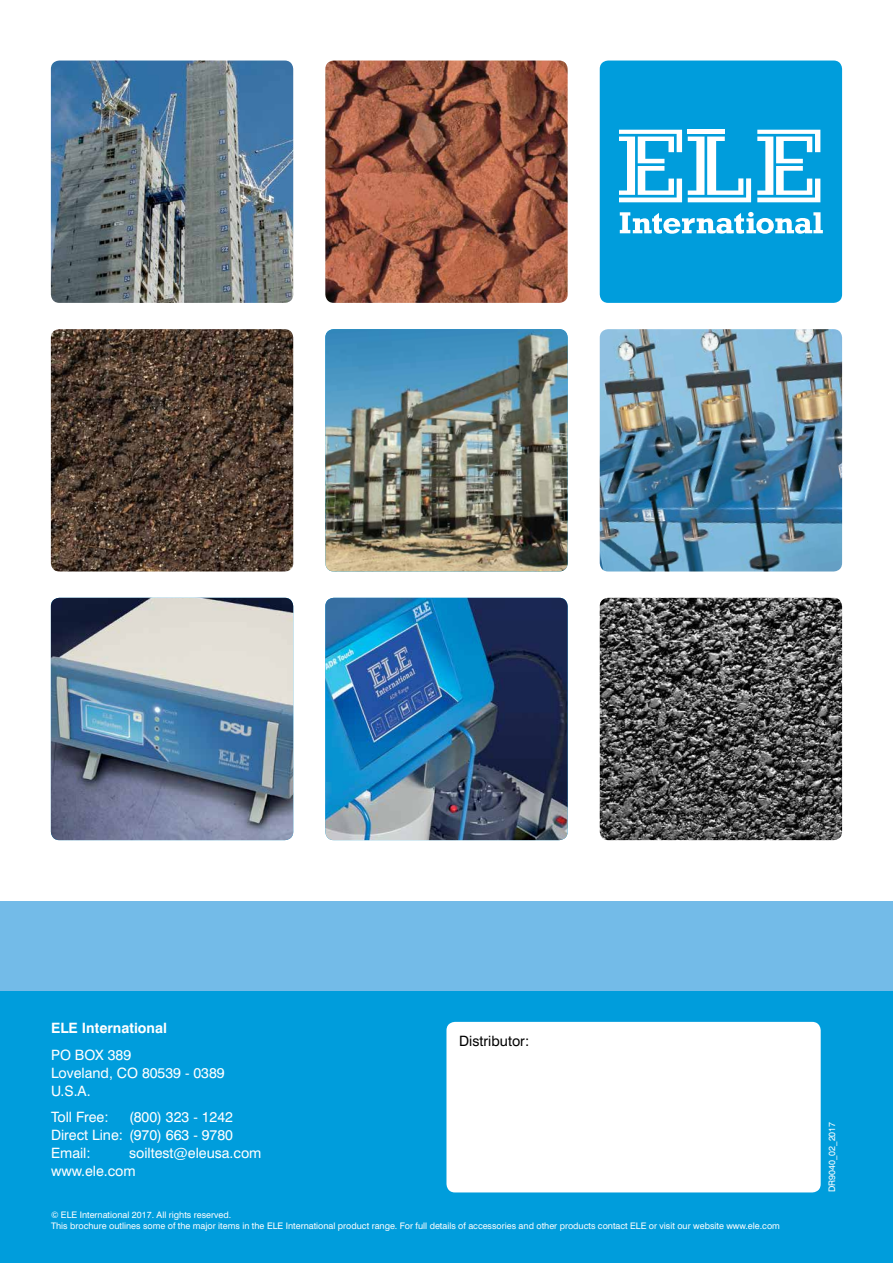
<style>
.page{position:relative;width:893px;height:1263px;background:#fff}
.page>*{position:absolute;margin:0;border:0;box-sizing:border-box;transform-origin:0 0}
.t1{font:14.25px/18px "Swiss 721 BT";color:#fff}
.t2{font:700 14.25px "Swiss 721 BT";color:#fff}
.t3{font:14.25px "Swiss 721 BT";color:#000}
.t4{font:9px/10.8px "Swiss 721 BT";color:#fff}
</style>
<div class="page">
<div style="left:0;top:991px;width:893px;height:272px;background:#009ddc"></div>
<div style="left:0;top:901px;width:893px;height:90px;background:#73bbe8"></div>
<div style="left:446px;top:1022px;width:375px;height:170px;background:#fff;border-radius:9px"></div>
<div style="left:600px;top:61px;width:242px;height:242px;background:#009ddc;border-radius:9px"></div>
<img style="left:51px;top:329px;width:242px;height:242px">
<img style="left:325px;top:61px;width:243px;height:242px">
<img style="left:51px;top:61px;width:242px;height:242px">
<img style="left:600px;top:329px;width:242px;height:242px">
<img style="left:600px;top:598px;width:242px;height:242px">
<svg style="left:620px;top:212px;width:203px;height:22px"></svg>
<svg style="left:619px;top:130px;width:63px;height:72px"></svg>
<svg style="left:757px;top:130px;width:63px;height:72px"></svg>
<hr style="left:688px;top:130px;width:37px;height:4px;background:#fff">
<svg style="left:688px;top:137px;width:63px;height:65px"></svg>
<img style="left:325px;top:329px;width:243px;height:242px">
<img style="left:325px;top:598px;width:243px;height:242px">
<img style="left:51px;top:598px;width:242px;height:242px">
<h1 class="t2" style="left:51px;top:1019px;width:117px">ELE International</h1>
<h1 class="t1" style="left:51px;top:1046px;width:175px">PO BOX 389<br>Loveland, CO 80539 - 0389<br>U.S.A.</h1>
<h1 class="t1" style="left:51px;top:1108px;width:59px">Toll Free:</h1>
<h1 class="t1" style="left:51px;top:1108px;width:183px;text-align:justify;text-indent:78px">(800) 323 - 1242<br>Direct Line: (970) 663 - 9780<br>Email:</h1>
<h1 class="t1" style="left:51px;top:1144px;width:212px;text-indent:78px">soiltest@eleusa.com www.ele.com</h1>
<h1 class="t3" style="left:459px;top:1032px;width:72px">Distributor:</h1>
<p class="t4" style="left:51px;top:1209px;width:730px">© ELE International 2017. All rights reserved.<br>This brochure outlines some of the major items in the ELE International product range. For full details of accessories and other products contact ELE or visit our website www.ele.com</p>
<p class="t4" style="left:826px;top:1192px;width:72px;rotate:-90deg">DR9040_02_2017</p>
</div>
